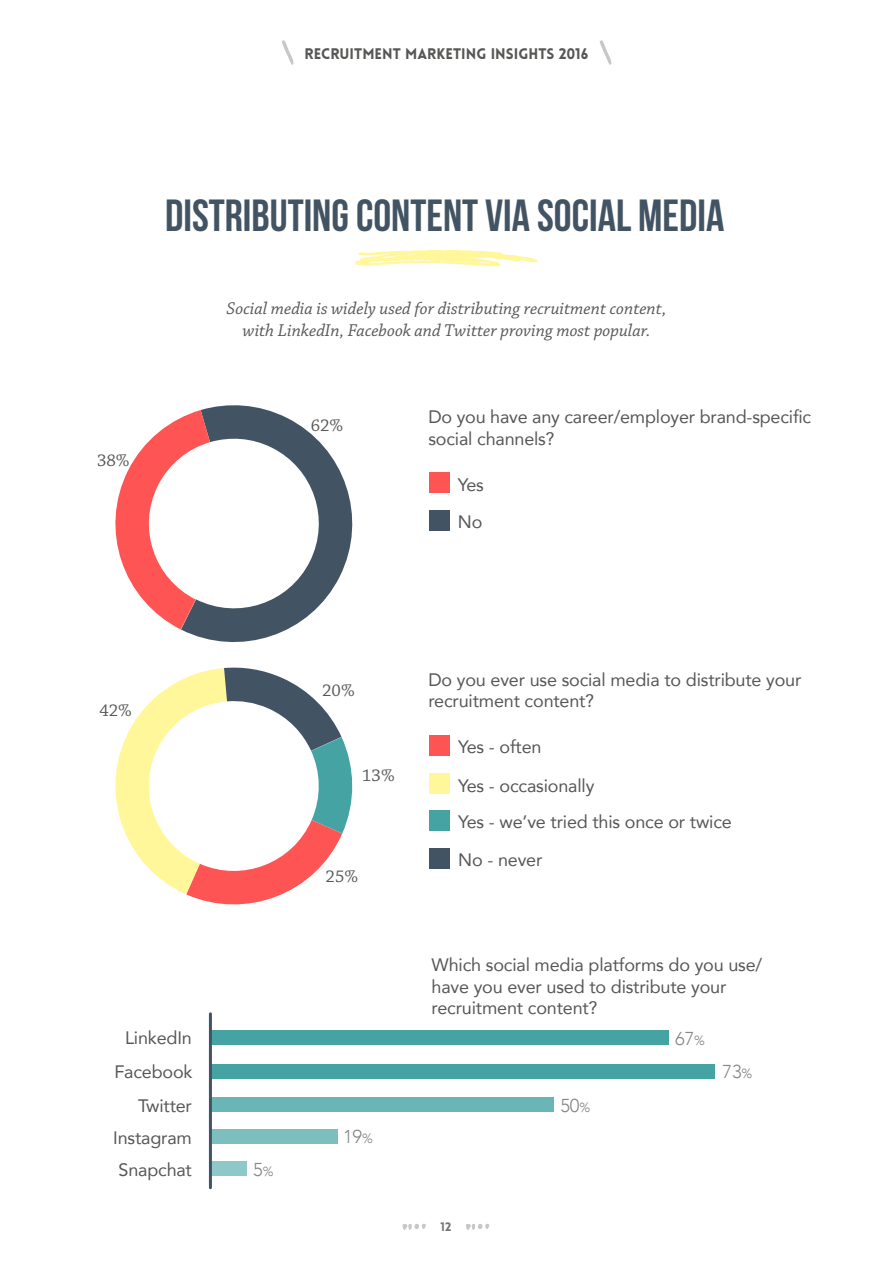
<style>
.page{position:relative;width:893px;height:1263px;background:#fff}
.page>*{position:absolute;margin:0;border:0;box-sizing:border-box;transform-origin:0 0}
.t1{font:45px "Bebas Neue";color:#425463}
.t2{font:300 18.6px "Avenir";letter-spacing:-.01em;color:#878787}
.t3{font:18px/21.6px "Avenir";letter-spacing:-.01em;color:#575756}
.t4{font:italic 18px/21.6px "Chaparral Pro";color:#575756;text-align:center}
.t5{font:18px "Chaparral Pro";color:#575756}
.t6{font:900 15px "Lovelo";color:#575756}
.t7{font:900 12px "Lovelo";color:#757373}
.s1{font-size:13.2px}
</style>
<div class="page">
<svg style="left:282px;top:40px;width:12px;height:25px"></svg>
<svg style="left:599px;top:40px;width:13px;height:25px"></svg>
<svg style="left:402px;top:1224px;width:24px;height:6px"></svg>
<svg style="left:466px;top:1224px;width:23px;height:6px"></svg>
<div style="left:429px;top:473px;width:21px;height:20px;background:#ff5454"></div>
<div style="left:429px;top:510px;width:21px;height:21px;background:#425463"></div>
<div style="left:429px;top:774px;width:21px;height:20px;background:#fff799"></div>
<div style="left:429px;top:735px;width:21px;height:21px;background:#ff5454"></div>
<div style="left:429px;top:810px;width:21px;height:20px;background:#45a3a3"></div>
<svg style="left:182px;top:405px;width:171px;height:238px"></svg>
<svg style="left:115px;top:410px;width:95px;height:220px"></svg>
<svg style="left:115px;top:667px;width:238px;height:238px"></svg>
<div style="left:429px;top:848px;width:21px;height:20px;background:#425463"></div>
<div style="left:209px;top:1097px;width:345px;height:14px;background:#6ab6b6"></div>
<div style="left:211px;top:1064px;width:504px;height:14px;background:#45a3a3"></div>
<div style="left:211px;top:1030px;width:458px;height:15px;background:#45a3a3"></div>
<div style="left:211px;top:1130px;width:126px;height:14px;background:#7dbfbf"></div>
<div style="left:210px;top:1161px;width:37px;height:15px;background:#8fc8c8"></div>
<hr style="left:209px;top:1014px;width:3px;height:174px;background:#425463">
<svg style="left:355px;top:250px;width:183px;height:16px"></svg>
<p class="t6" style="left:305px;top:45px;width:285px">RECRUITMENT MARKETING INSIGHTS 2016</p>
<h1 class="t1" style="left:165px;top:191px;width:561px">DISTRIBUTING CONTENT VIA SOCIAL MEDIA</h1>
<p class="t4" style="left:226px;top:298px;width:442px">Social media is widely used for distributing recruitment content, with LinkedIn, Facebook and Twitter proving most popular.</p>
<p class="t5" style="left:97px;top:450px;width:34px">38%</p>
<p class="t5" style="left:99px;top:701px;width:34px">42%</p>
<p class="t5" style="left:311px;top:416px;width:34px">62%</p>
<p class="t3" style="left:428px;top:406px;width:384px">Do you have any career/employer brand-specific social channels?</p>
<p class="t3" style="left:458px;top:465px;width:28px;line-height:37.5px">Yes<br>No</p>
<p class="t5" style="left:322px;top:680px;width:34px">20%</p>
<p class="t5" style="left:362px;top:766px;width:34px">13%</p>
<p class="t5" style="left:326px;top:866px;width:34px">25%</p>
<p class="t3" style="left:428px;top:668px;width:374px">Do you ever use social media to distribute your recruitment content?</p>
<p class="t3" style="left:458px;top:727px;width:138px;line-height:38.4px">Yes - often<br>Yes - occasionally</p>
<p class="t3" style="left:458px;top:810px;width:275px">Yes - we’ve tried this once or twice</p>
<p class="t3" style="left:458px;top:848px;width:86px">No - never</p>
<p class="t3" style="left:432px;top:953px;width:332px">Which social media platforms do you use/ have you ever used to distribute your recruitment content?</p>
<p class="t3" style="left:125px;top:1027px;width:68px">LinkedIn</p>
<p class="t2" style="left:675px;top:1028px;width:31px">67<span class="s1">%</span></p>
<p class="t3" style="left:114px;top:1060px;width:80px">Facebook</p>
<p class="t2" style="left:723px;top:1060px;width:31px">73<span class="s1">%</span></p>
<p class="t3" style="left:138px;top:1094px;width:55px">Twitter</p>
<p class="t3" style="left:113px;top:1126px;width:80px">Instagram</p>
<p class="t2" style="left:343px;top:1126px;width:31px">19<span class="s1">%</span></p>
<p class="t3" style="left:119px;top:1158px;width:75px">Snapchat</p>
<p class="t2" style="left:253px;top:1158px;width:22px">5<span class="s1">%</span></p>
<p class="t7" style="left:441px;top:1219px;width:12px">12</p>
<p class="t2" style="left:560px;top:1094px;width:31px">50<span class="s1">%</span></p>
</div>
